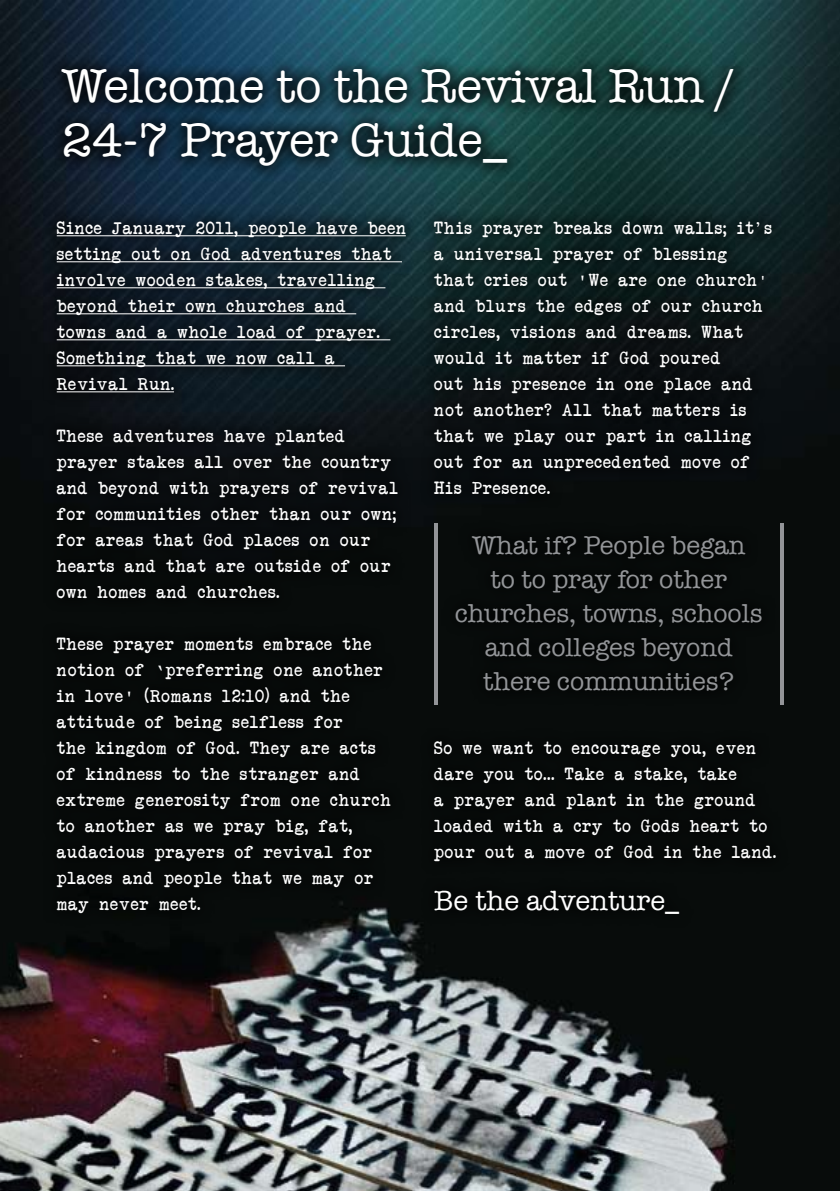
<style>
.page{position:relative;width:840px;height:1191px;background:#fff}
.page>*{position:absolute;margin:0;border:0;box-sizing:border-box;transform-origin:0 0}
.t1{font:48px/54px "American Typewriter";color:#fff}
.t2{font:28px "American Typewriter";color:#fff}
.t3{font:26px/34px "American Typewriter";color:#939598;text-align:center}
.t4{font:17px/26px "Another Typewriter";letter-spacing:.06em;color:#fff}
.s1{font-family:"Courier New"}
.s2{font-family:"Courier"}
</style>
<div class="page">
<img style="left:0;top:0;width:839px;height:1191px">
<div style="left:44px;top:52px;width:795px;height:173px;background:#000;opacity:.75"></div>
<div style="left:39px;top:204px;width:800px;height:789px;background:#000;opacity:.75"></div>
<hr style="left:57px;top:235px;width:348px;height:1px;background:#fff">
<hr style="left:57px;top:261px;width:345px;height:1px;background:#fff">
<hr style="left:57px;top:287px;width:328px;height:1px;background:#fff">
<hr style="left:57px;top:313px;width:299px;height:1px;background:#fff">
<hr style="left:57px;top:339px;width:333px;height:1px;background:#fff">
<hr style="left:57px;top:365px;width:288px;height:1px;background:#fff">
<hr style="left:57px;top:391px;width:117px;height:1px;background:#fff">
<hr style="left:434px;top:523px;width:3px;height:181px;background:#939598">
<hr style="left:779px;top:523px;width:3px;height:181px;background:#939598">
<h1 class="t1" style="left:62px;top:57px;width:674px">Welcome to the Revival Run /<br>24-7 Prayer Guide_</h1>
<p class="t4" style="left:57px;top:214px;width:350px">Since January 2011, people have been setting out on God adventures that involve wooden stakes, travelling beyond their own churches and<br>towns and a whole load of prayer.<br>Something that we now call a<br>Revival Run.</p>
<p class="t4" style="left:57px;top:422px;width:342px">These adventures have planted prayer stakes all over the country and beyond with prayers of revival for communities other than our own; for areas that God places on our hearts and that are outside of our own homes and churches.</p>
<p class="t4" style="left:57px;top:630px;width:335px">These prayer moments embrace the notion of <span class="s1">‘</span>preferring one another in love<span class="s1">'</span> (Romans 12:10) and the attitude of being selfless for<br>the kingdom of God. They are acts of kindness to the stranger and extreme generosity from one church to another as we pray big, fat, audacious prayers of revival for places and people that we may or may never meet.</p>
<p class="t4" style="left:434px;top:214px;width:339px">This prayer breaks down walls; it's a universal prayer of blessing<br>that cries out <span class="s1">'</span>We are one church<span class="s2">' </span>and blurs the edges of our church circles, visions and dreams. What would it matter if God poured<br>out his presence in one place and not another? All that matters is that we play our part in calling out for an unprecedented move of<br>His Presence.</p>
<h3 class="t3" style="left:454px;top:527px;width:309px">What if? People began<br>to to pray for other churches, towns, schools and colleges beyond there communities?</h3>
<p class="t4" style="left:434px;top:734px;width:343px">So we want to encourage you, even dare you to... Take a stake, take<br>a prayer and plant in the ground loaded with a cry to Gods heart to pour out a move of God in the land.</p>
<h2 class="t2" style="left:434px;top:879px;width:246px">Be the adventure_</h2>
</div>
